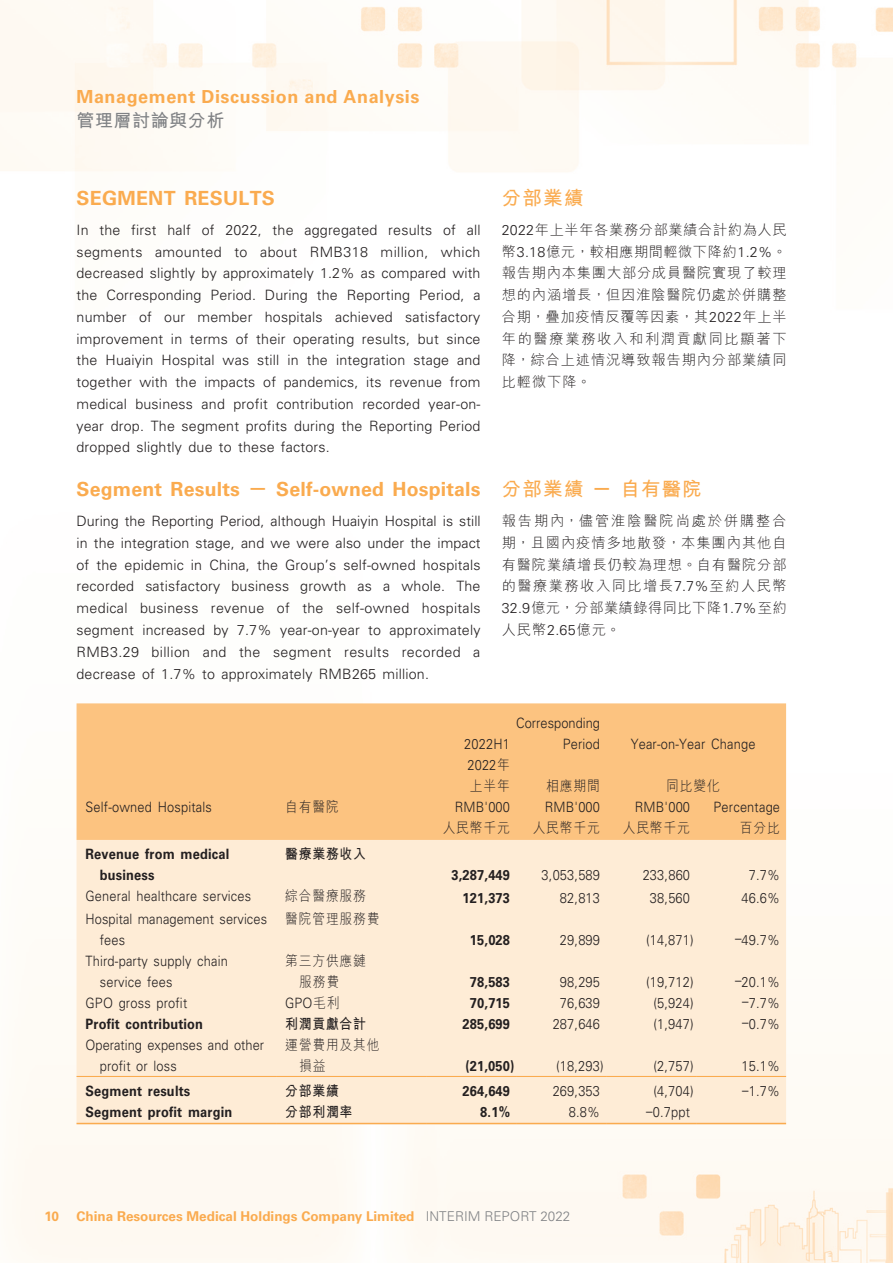
<style>
.page{position:relative;width:893px;height:1263px;background:#fff}
.page>*{position:absolute;margin:0;border:0;box-sizing:border-box;transform-origin:0 0}
._03_H1{font:700 19.5px "Univers LT Std";letter-spacing:.01em;color:#faab4f}
._03_H1-2{font:700 19.5px "M Hei HK";letter-spacing:.065em;color:#faab4f}
.t1{font:700 18px "Univers LT Std";letter-spacing:.03em;color:#faab4f}
.t2{font:700 18px "M Hei HK";letter-spacing:.03em;color:#808285}
._01_Body_Text{font:300 14.25px/21.8px "Univers LT Std";letter-spacing:.015em;color:#231f20;text-align:justify}
._01_Body_Text-2{font:300 14.25px/21.8px "M Hei HK";letter-spacing:.065em;color:#231f20;text-align:justify}
._01_Body_Text-3{font:300 14.25px/21px "Univers LT Std";letter-spacing:.015em;color:#231f20;text-align:right;scale:.9 1}
._15_Table_Stub{font:300 14.25px/21px "Univers LT Std";letter-spacing:.015em;color:#231f20;scale:.9 1}
._15_Table_Stub-2{font:700 14.25px/21px "Univers LT Std";letter-spacing:.015em;color:#231f20;scale:.9 1}
._01_Body_Text-4{font:700 14.25px "Univers LT Std";letter-spacing:.015em;color:#231f20;scale:.9 1}
._15_Table_Stub-3{font:300 14.25px/21px "M Hei HK";letter-spacing:.065em;color:#231f20;scale:.9 1}
._01_Body_Text-5{font:300 14.25px "M Hei HK";letter-spacing:.065em;color:#231f20;scale:.9 1}
._15_Table_Stub-4{font:700 14.25px "M Hei HK";letter-spacing:.065em;color:#231f20;scale:.9 1}
.t3{font:700 13.5px "Univers LT Std";color:#faab4f}
.s1{font-family:"Univers LT Std"}
.s2{font-family:"M Hei HK"}
.s3{font-weight:300;color:#808285}
</style>
<div class="page">
<img style="left:0;top:0;width:893px;height:1263px">
<div style="left:77px;top:703px;width:709px;height:137px;background:#fcc380"></div>
<div style="left:77px;top:840px;width:709px;height:283px;background:#feecd6"></div>
<hr style="left:77px;top:1076px;width:199px;height:1px;background:#faab4f">
<hr style="left:276px;top:1076px;width:150px;height:1px;background:#faab4f">
<hr style="left:426px;top:1076px;width:90px;height:1px;background:#faab4f">
<hr style="left:516px;top:1076px;width:90px;height:1px;background:#faab4f">
<hr style="left:606px;top:1076px;width:90px;height:1px;background:#faab4f">
<hr style="left:696px;top:1076px;width:90px;height:1px;background:#faab4f">
<hr style="left:77px;top:1123px;width:199px;height:1px;background:#faab4f">
<hr style="left:276px;top:1123px;width:150px;height:1px;background:#faab4f">
<hr style="left:426px;top:1123px;width:90px;height:1px;background:#faab4f">
<hr style="left:516px;top:1123px;width:90px;height:1px;background:#faab4f">
<hr style="left:606px;top:1123px;width:90px;height:1px;background:#faab4f">
<hr style="left:696px;top:1123px;width:90px;height:1px;background:#faab4f">
<p class="t1" style="left:77px;top:86px;width:344px">Management Discussion and Analysis</p>
<p class="t2" style="left:77px;top:107px;width:149px">管理層討論與分析</p>
<p class="_03_H1" style="left:77px;top:186px;width:200px">SEGMENT RESULTS</p>
<p class="_01_Body_Text" style="left:77px;top:219px;width:406px">In the first half of 2022, the aggregated results of all segments amounted to about RMB318 million, which decreased slightly by approximately 1.2% as compared with the Corresponding Period. During the Reporting Period, a number of our member hospitals achieved satisfactory improvement in terms of their operating results, but since the Huaiyin Hospital was still in the integration stage and together with the impacts of pandemics, its revenue from medical business and profit contribution recorded year-on&shy;year drop. The segment profits during the Reporting Period dropped slightly due to these factors.</p>
<p class="_03_H1" style="left:77px;top:477px;width:406px">Segment Results — Self-owned Hospitals</p>
<p class="_01_Body_Text" style="left:77px;top:510px;width:406px">During the Reporting Period, although Huaiyin Hospital is still in the integration stage, and we were also under the impact of the epidemic in China, the Group’s self-owned hospitals recorded satisfactory business growth as a whole. The medical business revenue of the self-owned hospitals segment increased by 7.7% year-on-year to approximately RMB3.29 billion and the segment results recorded a decrease of 1.7% to approximately RMB265 million.</p>
<p class="_03_H1-2" style="left:502px;top:183px;width:83px">分部業績</p>
<p class="_01_Body_Text-2" style="left:502px;top:218px;width:286px"><span class="s1">2022</span>年上半年各業務分部業績合計約為人民幣<span class="s1">3.18</span>億元，較相應期間輕微下降約<span class="s1">1.2%</span>。報告期內本集團大部分成員醫院實現了較理想的內涵增長，但因淮陰醫院仍處於併購整合期，疊加疫情反覆等因素，其<span class="s1">2022</span>年上半年的醫療業務收入和利潤貢獻同比顯著下降，綜合上述情況導致報告期內分部業績同比輕微下降。</p>
<p class="_03_H1-2" style="left:502px;top:474px;width:202px">分部業績 <span class="s1">—</span> 自有醫院</p>
<p class="_01_Body_Text-2" style="left:502px;top:509px;width:286px">報告期內，儘管淮陰醫院尚處於併購整合期，且國內疫情多地散發，本集團內其他自有醫院業績增長仍較為理想。自有醫院分部的醫療業務收入同比增長<span class="s1">7.7%</span>至約人民幣<span class="s1">32.9</span>億元，分部業績錄得同比下降<span class="s1">1.7%</span>至約人民幣<span class="s1">2.65</span>億元。</p>
<p class="_15_Table_Stub" style="left:86px;top:796px;width:142px">Self-owned Hospitals</p>
<p class="_15_Table_Stub-3" style="left:285px;top:796px;width:61px">自有醫院</p>
<p class="_15_Table_Stub-2" style="left:100px;top:844px;width:145px;text-indent:-14px">Revenue from medical business</p>
<p class="_15_Table_Stub-4" style="left:285px;top:843px;width:92px">醫療業務收入</p>
<p class="_01_Body_Text-3" style="left:464px;top:733px;width:52px">2022H1</p>
<p class="_01_Body_Text-3" style="left:516px;top:712px;width:95px">Corresponding<br>Period</p>
<p class="_01_Body_Text-3" style="left:631px;top:733px;width:140px">Year-on-Year Change</p>
<p class="_01_Body_Text-3" style="left:467px;top:754px;width:49px">2022<span class="s2">年</span></p>
<p class="_01_Body_Text-5" style="left:470px;top:776px;width:46px">上半年</p>
<p class="_01_Body_Text-5" style="left:546px;top:776px;width:61px">相應期間</p>
<p class="_01_Body_Text-5" style="left:666px;top:776px;width:61px">同比變化</p>
<p class="_01_Body_Text-3" style="left:455px;top:796px;width:63px">RMB'000</p>
<p class="_01_Body_Text-3" style="left:545px;top:796px;width:63px">RMB'000</p>
<p class="_01_Body_Text-3" style="left:635px;top:796px;width:63px">RMB'000</p>
<p class="_01_Body_Text-3" style="left:714px;top:796px;width:75px">Percentage</p>
<p class="_01_Body_Text-5" style="left:443px;top:818px;width:76px">人民幣千元</p>
<p class="_01_Body_Text-5" style="left:533px;top:818px;width:76px">人民幣千元</p>
<p class="_01_Body_Text-5" style="left:623px;top:818px;width:76px">人民幣千元</p>
<p class="_01_Body_Text-5" style="left:740px;top:818px;width:46px">百分比</p>
<p class="_01_Body_Text-4" style="left:452px;top:867px;width:66px">3,287,449</p>
<p class="_01_Body_Text-3" style="left:542px;top:865px;width:66px">3,053,589</p>
<p class="_01_Body_Text-3" style="left:643px;top:865px;width:54px">233,860</p>
<p class="_01_Body_Text-3" style="left:749px;top:865px;width:36px">7.7%</p>
<p class="_15_Table_Stub" style="left:86px;top:886px;width:186px">General healthcare services</p>
<p class="_15_Table_Stub-3" style="left:285px;top:885px;width:92px">綜合醫療服務</p>
<p class="_01_Body_Text-4" style="left:463px;top:889px;width:54px">121,373</p>
<p class="_01_Body_Text-3" style="left:560px;top:887px;width:46px">82,813</p>
<p class="_01_Body_Text-3" style="left:650px;top:887px;width:46px">38,560</p>
<p class="_01_Body_Text-3" style="left:742px;top:887px;width:44px">46.6%</p>
<p class="_15_Table_Stub" style="left:100px;top:908px;width:187px;text-indent:-14px">Hospital management services fees</p>
<p class="_15_Table_Stub-3" style="left:285px;top:907px;width:107px">醫院管理服務費</p>
<p class="_01_Body_Text-4" style="left:470px;top:931px;width:46px">15,028</p>
<p class="_01_Body_Text-3" style="left:560px;top:929px;width:46px">29,899</p>
<p class="_01_Body_Text-3" style="left:646px;top:929px;width:54px">(14,871)</p>
<p class="_01_Body_Text-3" style="left:735px;top:929px;width:52px">–49.7%</p>
<p class="_15_Table_Stub" style="left:100px;top:950px;width:144px;text-indent:-14px">Third-party supply chain service fees</p>
<p class="_15_Table_Stub-3" style="left:299px;top:949px;width:76px;text-indent:-14px">第三方供應鏈服務費</p>
<p class="_01_Body_Text-4" style="left:470px;top:973px;width:46px">78,583</p>
<p class="_01_Body_Text-3" style="left:560px;top:971px;width:46px">98,295</p>
<p class="_01_Body_Text-3" style="left:646px;top:971px;width:54px">(19,712)</p>
<p class="_01_Body_Text-3" style="left:735px;top:971px;width:52px">–20.1%</p>
<p class="_15_Table_Stub" style="left:86px;top:992px;width:115px">GPO gross profit</p>
<p class="_15_Table_Stub" style="left:285px;top:992px;width:62px">GPO<span class="s2">毛利</span></p>
<p class="_01_Body_Text-4" style="left:470px;top:994px;width:46px">70,715</p>
<p class="_01_Body_Text-3" style="left:560px;top:992px;width:46px">76,639</p>
<p class="_01_Body_Text-3" style="left:653px;top:992px;width:46px">(5,924)</p>
<p class="_01_Body_Text-3" style="left:742px;top:992px;width:43px">–7.7%</p>
<p class="_15_Table_Stub-2" style="left:86px;top:1013px;width:132px">Profit contribution</p>
<p class="_15_Table_Stub-4" style="left:285px;top:1013px;width:92px">利潤貢獻合計</p>
<p class="_01_Body_Text-4" style="left:463px;top:1015px;width:54px">285,699</p>
<p class="_01_Body_Text-3" style="left:553px;top:1013px;width:54px">287,646</p>
<p class="_01_Body_Text-3" style="left:653px;top:1013px;width:46px">(1,947)</p>
<p class="_01_Body_Text-3" style="left:742px;top:1013px;width:43px">–0.7%</p>
<p class="_15_Table_Stub" style="left:100px;top:1034px;width:184px;text-indent:-14px">Operating expenses and other profit or loss</p>
<p class="_15_Table_Stub-3" style="left:299px;top:1033px;width:91px;text-indent:-14px">運營費用及其他損益</p>
<p class="_01_Body_Text-4" style="left:465px;top:1057px;width:56px">(21,050)</p>
<p class="_01_Body_Text-3" style="left:556px;top:1055px;width:54px">(18,293)</p>
<p class="_01_Body_Text-3" style="left:653px;top:1055px;width:46px">(2,757)</p>
<p class="_01_Body_Text-3" style="left:742px;top:1055px;width:44px">15.1%</p>
<p class="_15_Table_Stub-2" style="left:86px;top:1081px;width:118px">Segment results</p>
<p class="_15_Table_Stub-4" style="left:285px;top:1080px;width:61px">分部業績</p>
<p class="_01_Body_Text-4" style="left:463px;top:1083px;width:54px">264,649</p>
<p class="_01_Body_Text-3" style="left:553px;top:1081px;width:54px">269,353</p>
<p class="_01_Body_Text-3" style="left:653px;top:1081px;width:46px">(4,704)</p>
<p class="_01_Body_Text-3" style="left:742px;top:1081px;width:43px">–1.7%</p>
<p class="_15_Table_Stub-2" style="left:86px;top:1102px;width:165px">Segment profit margin</p>
<p class="_15_Table_Stub-4" style="left:285px;top:1101px;width:76px">分部利潤率</p>
<p class="_01_Body_Text-4" style="left:480px;top:1104px;width:35px">8.1%</p>
<p class="_01_Body_Text-3" style="left:569px;top:1102px;width:36px">8.8%</p>
<p class="_01_Body_Text-3" style="left:646px;top:1102px;width:50px">–0.7ppt</p>
<p class="t3" style="left:44px;top:1208px;width:16px">10</p>
<p class="t3" style="left:77px;top:1208px;width:495px">China Resources Medical Holdings Company Limited <span class="s3">INTERIM REPORT 2022</span></p>
</div>
